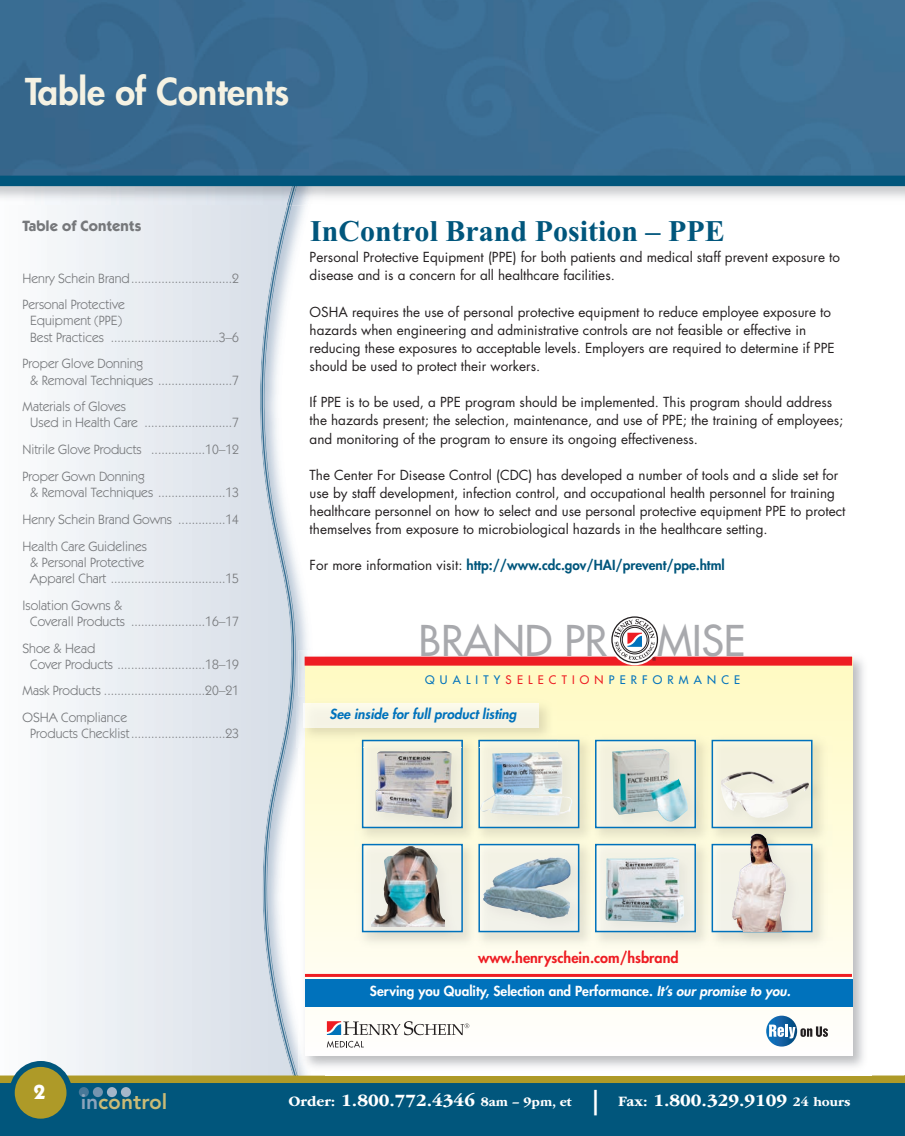
<style>
.page{position:relative;width:905px;height:1136px;background:#fff}
.page>*{position:absolute;margin:0;border:0;box-sizing:border-box;transform-origin:0 0}
.t1{font:500 41.25px "Futura Std";color:#a8a9ad}
.t2{font:800 36px "Futura Std";color:#f5f2e3}
.t3{font:700 30px "Times New Roman";color:#01567c}
.t4{font:800 21px "Avenir LT Std";color:#cabb76}
.t5{font:700 21px "ITC Kabel Std";color:#fff}
.t6{font:700 18px "ITC Garamond Std";color:#fff}
.t7{font:700 15px "ITC Kabel Std";color:#76787b}
.t8{font:800 14.4px "Futura Std";color:#ee1d23}
.t9{font:13.5px/18.1px "Futura Std";color:#231f20}
.t10{font:13.5px/16.2px "ITC Kabel Std";color:#76787b}
.t11{font:800 13.5px "Futura Std";color:#01567c}
.t12{font:800 13.5px "Futura Std";color:#fff}
.t13{font:italic 800 13.5px "Futura Std";color:#0072bc}
.t14{font:500 11.55px "Futura Std";letter-spacing:.45em;color:#0072bc}
.s1{font-weight:400;color:#231f20}
.s2{color:#ee1d23}
.s3{font-style:italic}
.s4{color:#8ca4bc}
.s5{font-size:15px}
.s6{font-size:13.5px}
.s7{font-size:25.5px}
</style>
<div class="page">
<svg style="left:22px;top:205px;width:277px;height:870px"></svg>
<div style="left:0;top:0;width:905px;height:176px;background:#3c6e94"></div>
<img style="left:298px;top:169px;width:27px;height:36px">
<img style="left:0;top:169px;width:298px;height:36px">
<div style="left:0;top:176px;width:905px;height:10px;background:#01567c"></div>
<div style="left:0;top:1081px;width:905px;height:55px;background:#01567c"></div>
<div style="left:79px;top:1087px;width:10px;height:10px;background:#487898;border-radius:50%"></div>
<div style="left:93px;top:1087px;width:10px;height:10px;background:#7594af;border-radius:50%"></div>
<div style="left:107px;top:1087px;width:10px;height:10px;background:#a5b7ca;border-radius:50%"></div>
<div style="left:121px;top:1087px;width:10px;height:10px;background:#a5b7ca;border-radius:50%"></div>
<div style="left:0;top:1075px;width:905px;height:8px;background:#ae9a28"></div>
<svg style="left:9px;top:1061px;width:63px;height:62px"></svg>
<div style="left:15px;top:1067px;width:51px;height:51px;background:#ae9a28;border-radius:50%"></div>
<img style="left:298px;top:651px;width:566px;height:424px">
<div style="left:305px;top:657px;width:547px;height:398px;background:linear-gradient(to bottom,#fff7bf,#fffffe)"></div>
<svg style="left:766px;top:1015px;width:31px;height:31px"></svg>
<svg style="left:769px;top:1024px;width:59px;height:14px"></svg>
<svg style="left:327px;top:1021px;width:142px;height:26px"></svg>
<div style="left:305px;top:979px;width:547px;height:28px;background:#0072bc"></div>
<div style="left:304px;top:656px;width:548px;height:9px;background:#ee1d23"></div>
<svg style="left:609px;top:616px;width:51px;height:49px"></svg>
<hr style="left:305px;top:974px;width:547px;height:3px;background:#ee1d23">
<img style="left:355px;top:733px;width:477px;height:219px">
<img style="left:478px;top:950px;width:139px;height:2px">
<div style="left:365px;top:747px;width:95px;height:78px;background:#f2f0de"></div>
<div style="left:362px;top:740px;width:101px;height:88px;border:2px solid #0072bc"></div>
<div style="left:481px;top:743px;width:95px;height:82px;background:#f1f0de"></div>
<div style="left:478px;top:740px;width:101px;height:88px;border:2px solid #0072bc"></div>
<div style="left:598px;top:743px;width:95px;height:82px;background:#f3f1e0"></div>
<div style="left:595px;top:740px;width:101px;height:88px;border:2px solid #0072bc"></div>
<div style="left:714px;top:743px;width:95px;height:82px;background:#f3f1de"></div>
<div style="left:711px;top:740px;width:101px;height:88px;border:2px solid #0072bc"></div>
<div style="left:365px;top:847px;width:95px;height:82px;background:#f2f2e7"></div>
<div style="left:362px;top:844px;width:101px;height:88px;border:2px solid #0072bc"></div>
<div style="left:481px;top:847px;width:95px;height:82px;background:#f2f2e7"></div>
<div style="left:478px;top:844px;width:101px;height:88px;border:2px solid #0072bc"></div>
<img style="left:598px;top:847px;width:95px;height:82px">
<div style="left:595px;top:844px;width:101px;height:88px;border:2px solid #0072bc"></div>
<div style="left:714px;top:847px;width:95px;height:82px;background:#f2f2e7"></div>
<div style="left:711px;top:844px;width:101px;height:88px;border:2px solid #0072bc"></div>
<img style="left:376px;top:751px;width:76px;height:67px">
<img style="left:480px;top:752px;width:92px;height:63px">
<img style="left:612px;top:749px;width:76px;height:74px">
<img style="left:721px;top:771px;width:88px;height:47px">
<img style="left:372px;top:845px;width:72px;height:81px">
<img style="left:482px;top:857px;width:88px;height:61px">
<img style="left:605px;top:857px;width:79px;height:65px">
<img style="left:732px;top:833px;width:54px;height:98px">
<img style="left:297px;top:696px;width:261px;height:51px">
<img style="left:362px;top:740px;width:101px;height:7px">
<img style="left:478px;top:740px;width:80px;height:7px">
<div style="left:303px;top:703px;width:235px;height:24px;background:#f5f4e6"></div>
<h2 class="t2" style="left:25px;top:75px;width:266px">Table of Contents</h2>
<p class="t7" style="left:23px;top:221px;width:120px">Table of Contents</p>
<p class="t10" style="left:23px;top:265px;width:218px;line-height:26.7px">Henry Schein Brand..............................2<br>Personal Protective</p>
<p class="t10" style="left:30px;top:314px;width:210px">Equipment (PPE)<br>Best Practices ................................3–6</p>
<p class="t10" style="left:30px;top:357px;width:210px;text-indent:-8px">Proper Glove Donning<br>&amp; Removal Techniques ......................7</p>
<p class="t10" style="left:30px;top:399px;width:210px;text-indent:-8px">Materials of Gloves<br>Used in Health Care ..........................7</p>
<p class="t10" style="left:23px;top:437px;width:218px;line-height:26.7px">Nitrile Glove Products ................10–12<br>Proper Gown Donning</p>
<p class="t10" style="left:23px;top:480px;width:218px;line-height:26.7px;text-align:justify;text-indent:8px">&amp; Removal Techniques ....................13<br>Henry Schein Brand Gowns ..............14<br>Health Care Guidelines</p>
<p class="t10" style="left:30px;top:555px;width:210px">&amp; Personal Protective<br>Apparel Chart ..................................15</p>
<p class="t10" style="left:30px;top:598px;width:210px;text-indent:-8px">Isolation Gowns &amp;<br>Coverall Products ......................16–17</p>
<p class="t10" style="left:30px;top:641px;width:210px;text-indent:-8px">Shoe &amp; Head<br>Cover Products ..........................18–19</p>
<p class="t10" style="left:23px;top:678px;width:218px;line-height:26.7px">Mask Products ..............................20–21<br>OSHA Compliance</p>
<p class="t10" style="left:30px;top:726px;width:210px">Products Checklist............................23</p>
<h3 class="t3" style="left:310px;top:213px;width:416px">InControl Brand Position – PPE</h3>
<p class="t9" style="left:310px;top:249px;width:532px">Personal Protective Equipment (PPE) for both patients and medical staff prevent exposure to disease and is a concern for all healthcare facilities.</p>
<p class="t9" style="left:310px;top:304px;width:526px">OSHA requires the use of personal protective equipment to reduce employee exposure to hazards when engineering and administrative controls are not feasible or effective in reducing these exposures to acceptable levels. Employers are required to determine if PPE should be used to protect their workers.</p>
<p class="t9" style="left:310px;top:394px;width:535px">If PPE is to be used, a PPE program should be implemented. This program should address the hazards present; the selection, maintenance, and use of PPE; the training of employees; and monitoring of the program to ensure its ongoing effectiveness.</p>
<p class="t9" style="left:310px;top:467px;width:537px">The Center For Disease Control (CDC) has developed a number of tools and a slide set for use by staff development, infection control, and occupational health personnel for training healthcare personnel on how to select and use personal protective equipment PPE to protect themselves from exposure to microbiological hazards in the healthcare setting.</p>
<p class="t11" style="left:310px;top:559px;width:416px"><span class="s1">For more information visit:</span> http://www.cdc.gov/HAI/prevent/ppe.html</p>
<h1 class="t1" style="left:419px;top:617px;width:328px">BRAND PR MISE</h1>
<p class="t14" style="left:425px;top:673px;width:316px">QUALITY<span class="s2">SELECTION</span>PERFORMANCE</p>
<p class="t13" style="left:329px;top:708px;width:188px">See inside for full product listing</p>
<p class="t8" style="left:478px;top:950px;width:202px">www.henryschein.com/hsbrand</p>
<p class="t12" style="left:370px;top:985px;width:422px">Serving you Quality, Selection and Performance. <span class="s3">It’s our promise to you.</span></p>
<h3 class="t5" style="left:34px;top:1083px;width:13px">2</h3>
<h3 class="t4" style="left:81px;top:1089px;width:88px"><span class="s4">in</span>control</h3>
<h3 class="t6" style="left:288px;top:1089px;width:563px"><span class="s5">Order:</span> 1.800.772.4346 <span class="s6">8am – 9pm, et</span> <span class="s7">|</span> <span class="s5">Fax:</span> 1.800.329.9109 <span class="s6">24 hours</span></h3>
</div>
